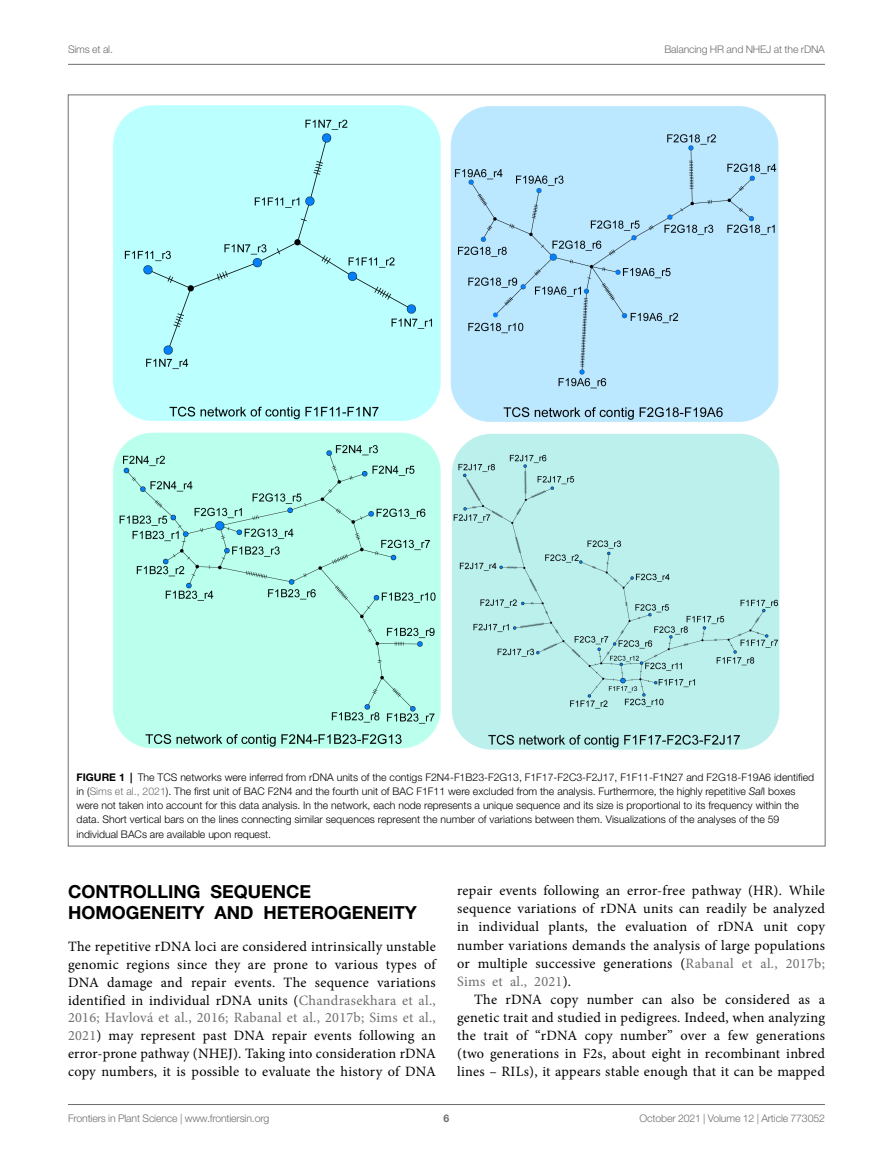
<style>
.page{position:relative;width:893px;height:1170px;background:#fff}
.page>*{position:absolute;margin:0;border:0;box-sizing:border-box;transform-origin:0 0}
.HEAD_1{font:700 18px/21.5px "Helvetica Neue LT Std";color:#000}
.TEXT_FLUSH{font:14.25px/17.7px "Minion Pro";letter-spacing:.02em;color:#000;text-align:justify}
.TEXT{font:14.25px/18px "Minion Pro";letter-spacing:.015em;color:#000;text-align:justify}
.FIG_LEG{font:300 10.5px/14.2px "Helvetica Neue LT Std";color:#000}
.t1{font:300 10.5px "Helvetica Neue LT Std";letter-spacing:-.015em;color:#6d6e71}
.t2{font:700 10.5px "Helvetica Neue LT Std";color:#6d6e71}
.s1{font-weight:700}
.s2{color:#6d6e71}
.s3{font-style:italic}
</style>
<div class="page">
<hr style="left:68px;top:64px;width:757px;height:1px;background:#6d6e71">
<hr style="left:68px;top:1104px;width:757px;height:1px;background:#6d6e71">
<img style="left:113px;top:105px;width:667px;height:645px">
<p class="t1" style="left:68px;top:42px;width:47px">Sims et al.</p>
<p class="t1" style="left:664px;top:42px;width:162px">Balancing HR and NHEJ at the rDNA</p>
<p class="FIG_LEG" style="left:77px;top:769px;width:739px"><span class="s1">FIGURE 1 |</span> The TCS networks were inferred from rDNA units of the contigs F2N4-F1B23-F2G13, F1F17-F2C3-F2J17, F1F11-F1N27 and F2G18-F19A6 identified in (<span class="s2">Sims et al., 2021</span>). The first unit of BAC F2N4 and the fourth unit of BAC F1F11 were excluded from the analysis. Furthermore, the highly repetitive <span class="s3">Sal</span>I boxes were not taken into account for this data analysis. In the network, each node represents a unique sequence and its size is proportional to its frequency within the data. Short vertical bars on the lines connecting similar sequences represent the number of variations between them. Visualizations of the analyses of the 59 individual BACs are available upon request.</p>
<p class="HEAD_1" style="left:68px;top:880px;width:350px">CONTROLLING SEQUENCE<br>HOMOGENEITY AND HETEROGENEITY</p>
<p class="TEXT_FLUSH" style="left:68px;top:938px;width:369px">The repetitive rDNA loci are considered intrinsically unstable genomic regions since they are prone to various types of DNA damage and repair events. The sequence variations identified in individual rDNA units (<span class="s2">Chandrasekhara et al., 2016; Havlová et al., 2016; Rabanal et al., 2017b; Sims et al., 2021</span>) may represent past DNA repair events following an error-prone pathway (NHEJ). Taking into consideration rDNA copy numbers, it is possible to evaluate the history of DNA</p>
<p class="TEXT_FLUSH" style="left:457px;top:881px;width:369px">repair events following an error-free pathway (HR). While sequence variations of rDNA units can readily be analyzed in individual plants, the evaluation of rDNA unit copy number variations demands the analysis of large populations or multiple successive generations (<span class="s2">Rabanal et al., 2017b; Sims et al., 2021</span>).</p>
<p class="TEXT" style="left:457px;top:989px;width:369px;text-indent:17px">The rDNA copy number can also be considered as a genetic trait and studied in pedigrees. Indeed, when analyzing the trait of “rDNA copy number” over a few generations (two generations in F2s, about eight in recombinant inbred lines – RILs), it appears stable enough that it can be mapped</p>
<p class="t1" style="left:68px;top:1111px;width:203px">Frontiers in Plant Science | www.frontiersin.org</p>
<p class="t2" style="left:444px;top:1111px;width:7px">6</p>
<p class="t1" style="left:640px;top:1111px;width:187px">October 2021 | Volume 12 | Article 773052</p>
</div>
